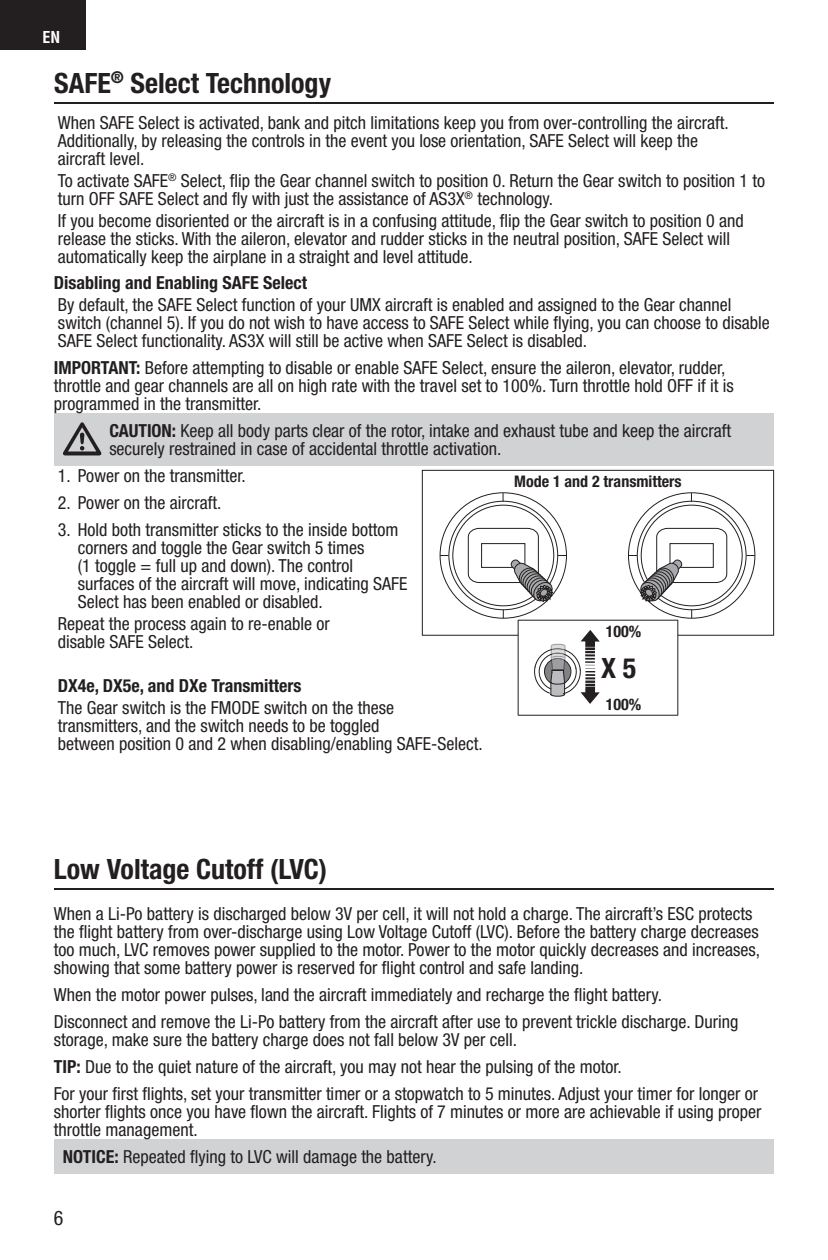
<style>
.page{position:relative;width:828px;height:1260px;background:#fff}
.page>*{position:absolute;margin:0;border:0;box-sizing:border-box;transform-origin:0 0}
.t1{font:700 condensed 28px "Helvetica Neue LT Std";color:#231f20}
.t2{font:condensed 20px "Helvetica Neue LT Std";color:#231f20}
.t3{font:condensed 18px/18px "Helvetica Neue LT Std";color:#231f20}
.t4{font:700 condensed 18px "Helvetica Neue LT Std";color:#231f20}
.t5{font:700 condensed 16px "Helvetica Neue LT Std";color:#231f20}
.t6{font:700 condensed 16px "Helvetica LT Std";color:#fff}
.s1{font-weight:700}
</style>
<div class="page">
<div style="left:0;top:0;width:85px;height:49px;background:#231f20"></div>
<hr style="left:54px;top:888px;width:719px;height:2px;background:#231f20">
<hr style="left:54px;top:102px;width:720px;height:2px;background:#231f20">
<svg style="left:422px;top:470px;width:352px;height:166px"></svg>
<svg style="left:439px;top:492px;width:317px;height:224px"></svg>
<div style="left:54px;top:413px;width:720px;height:53px;background:#d1d2d4"></div>
<svg style="left:63px;top:422px;width:38px;height:33px"></svg>
<div style="left:54px;top:1139px;width:720px;height:35px;background:#d1d2d4"></div>
<p class="t6" style="left:43px;top:32px;width:19px">EN</p>
<h1 class="t1" style="left:54px;top:73px;width:279px">SAFE<sup>®</sup> Select Technology</h1>
<p class="t3" style="left:58px;top:116px;width:672px">When SAFE Select is activated, bank and pitch limitations keep you from over-controlling the aircraft.<br>Additionally, by releasing the controls in the event you lose orientation, SAFE Select will keep the aircraft level.</p>
<p class="t3" style="left:58px;top:174px;width:709px">To activate SAFE<sup>®</sup> Select, flip the Gear channel switch to position 0. Return the Gear switch to position 1 to turn OFF SAFE Select and fly with just the assistance of AS3X<sup>®</sup> technology.</p>
<p class="t3" style="left:58px;top:214px;width:687px">If you become disoriented or the aircraft is in a confusing attitude, flip the Gear switch to position 0 and release the sticks. With the aileron, elevator and rudder sticks in the neutral position, SAFE Select will automatically keep the airplane in a straight and level attitude.</p>
<p class="t4" style="left:54px;top:276px;width:255px">Disabling and Enabling SAFE Select</p>
<p class="t3" style="left:58px;top:298px;width:713px">By default, the SAFE Select function of your UMX aircraft is enabled and assigned to the Gear channel switch (channel 5). If you do not wish to have access to SAFE Select while flying, you can choose to disable<br>SAFE Select functionality. AS3X will still be active when SAFE Select is disabled.</p>
<p class="t3" style="left:54px;top:361px;width:681px"><span class="s1">IMPORTANT:</span> Before attempting to disable or enable SAFE Select, ensure the aileron, elevator, rudder, throttle and gear channels are all on high rate with the travel set to 100%. Turn throttle hold OFF if it is programmed in the transmitter.</p>
<p class="t3" style="left:109px;top:424px;width:623px"><span class="s1">CAUTION:</span> Keep all body parts clear of the rotor, intake and exhaust tube and keep the aircraft securely restrained in case of accidental throttle activation.</p>
<p class="t3" style="left:58px;top:469px;width:189px">1. Power on the transmitter.</p>
<p class="t3" style="left:58px;top:496px;width:165px">2. Power on the aircraft.</p>
<p class="t3" style="left:78px;top:523px;width:331px;text-indent:-20px">3. Hold both transmitter sticks to the inside bottom corners and toggle the Gear switch 5 times<br>(1 toggle = full up and down). The control surfaces of the aircraft will move, indicating SAFE Select has been enabled or disabled.</p>
<p class="t3" style="left:58px;top:617px;width:273px">Repeat the process again to re-enable or disable SAFE Select.</p>
<p class="t4" style="left:58px;top:679px;width:245px">DX4e, DX5e, and DXe Transmitters</p>
<p class="t3" style="left:58px;top:701px;width:426px">The Gear switch is the FMODE switch on the these transmitters, and the switch needs to be toggled<br>between position 0 and 2 when disabling/enabling SAFE-Select.</p>
<p class="t5" style="left:514px;top:476px;width:169px">Mode 1 and 2 transmitters</p>
<p class="t5" style="left:606px;top:626px;width:37px">100%</p>
<h1 class="t1" style="left:601px;top:658px;width:37px">X 5</h1>
<p class="t5" style="left:606px;top:699px;width:37px">100%</p>
<h1 class="t1" style="left:54px;top:859px;width:275px">Low Voltage Cutoff (LVC)</h1>
<p class="t3" style="left:54px;top:907px;width:708px">When a Li-Po battery is discharged below 3V per cell, it will not hold a charge. The aircraft’s ESC protects the flight battery from over-discharge using Low Voltage Cutoff (LVC). Before the battery charge decreases too much, LVC removes power supplied to the motor. Power to the motor quickly decreases and increases, showing that some battery power is reserved for flight control and safe landing.</p>
<p class="t3" style="left:54px;top:983px;width:686px;line-height:27px">When the motor power pulses, land the aircraft immediately and recharge the flight battery.<br>Disconnect and remove the Li-Po battery from the aircraft after use to prevent trickle discharge. During</p>
<p class="t3" style="left:54px;top:1028px;width:706px;line-height:27px">storage, make sure the battery charge does not fall below 3V per cell.<br><span class="s1">TIP:</span> Due to the quiet nature of the aircraft, you may not hear the pulsing of the motor.<br>For your first flights, set your transmitter timer or a stopwatch to 5 minutes. Adjust your timer for longer or</p>
<p class="t3" style="left:54px;top:1105px;width:709px">shorter flights once you have flown the aircraft. Flights of 7 minutes or more are achievable if using proper throttle management.</p>
<p class="t3" style="left:63px;top:1150px;width:375px"><span class="s1">NOTICE:</span> Repeated flying to LVC will damage the battery.</p>
<p class="t2" style="left:54px;top:1210px;width:11px">6</p>
</div>
